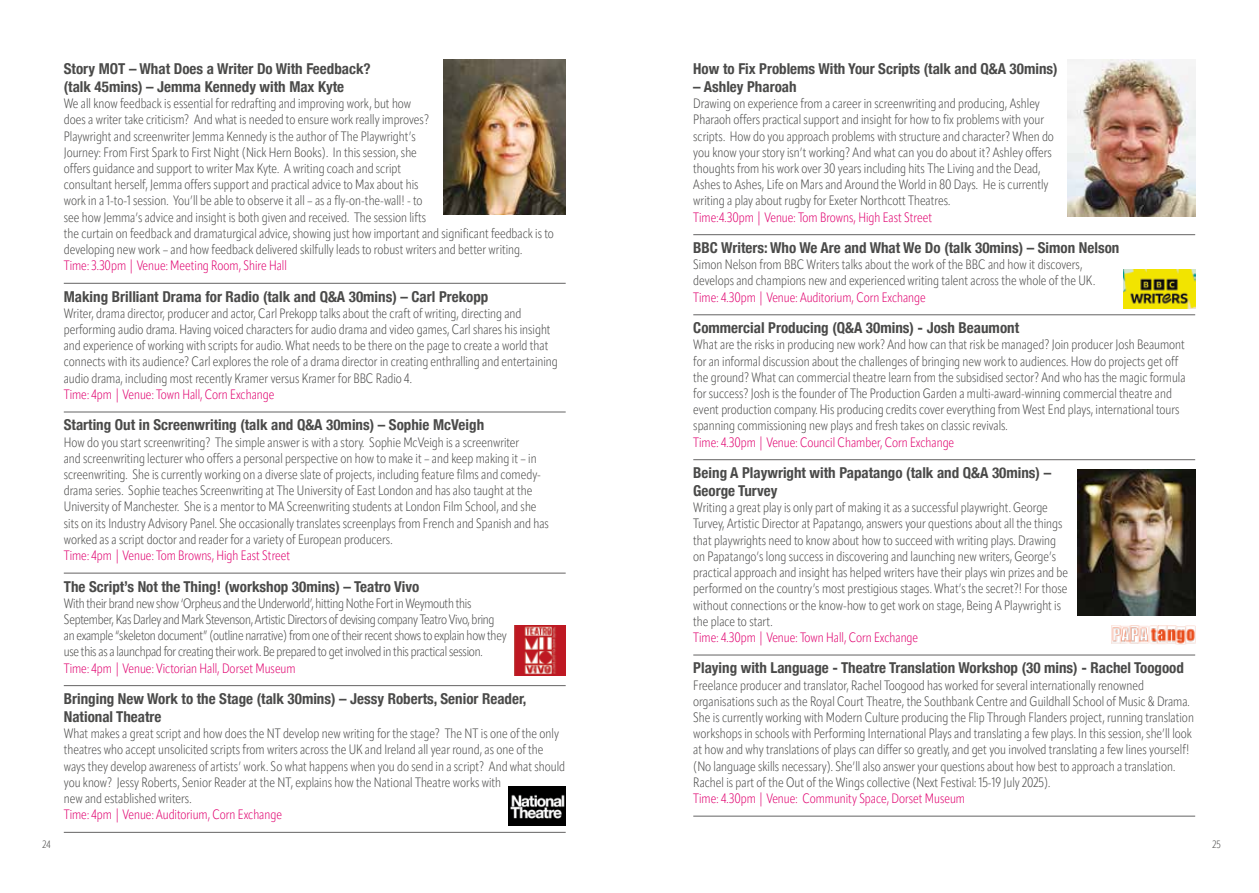
<style>
.page{position:relative;width:1259px;height:893px;background:#fff}
.page>*{position:absolute;margin:0;border:0;box-sizing:border-box;transform-origin:0 0}
.t1{font:700 condensed 15px/18px "Helvetica Neue";color:#4a4a49}
.t2{font:300 13.5px/16.2px "Apparat Cond";color:#4a4a49}
.t3{font:300 13.5px "Apparat Cond";color:#e0006f}
.t4{font:300 13.5px/16.2px "Apparat Cond";letter-spacing:-.02em;color:#4a4a49}
.t5{font:300 10.5px "Apparat Cond";color:#4a4a49}
</style>
<div class="page">
<hr style="left:64px;top:283px;width:502px;height:1px;background:#646363">
<hr style="left:64px;top:412px;width:502px;height:1px;background:#646363">
<hr style="left:64px;top:573px;width:502px;height:1px;background:#646363">
<hr style="left:64px;top:685px;width:502px;height:1px;background:#646363">
<hr style="left:64px;top:832px;width:502px;height:1px;background:#646363">
<hr style="left:693px;top:234px;width:502px;height:1px;background:#646363">
<hr style="left:693px;top:314px;width:502px;height:1px;background:#646363">
<hr style="left:693px;top:459px;width:502px;height:1px;background:#646363">
<hr style="left:693px;top:655px;width:502px;height:1px;background:#646363">
<hr style="left:693px;top:816px;width:502px;height:1px;background:#646363">
<img style="left:514px;top:625px;width:52px;height:50px">
<img style="left:444px;top:60px;width:122px;height:154px">
<img style="left:1078px;top:469px;width:117px;height:147px">
<img style="left:1111px;top:626px;width:84px;height:19px">
<img style="left:508px;top:787px;width:58px;height:39px">
<img style="left:1067px;top:60px;width:128px;height:157px">
<svg style="left:1123px;top:269px;width:72px;height:40px"></svg>
<img style="left:1123px;top:270px;width:72px;height:38px">
<p class="t1" style="left:64px;top:59px;width:308px">Story MOT – What Does a Writer Do With Feedback? (talk 45mins) – Jemma Kennedy with Max Kyte</p>
<p class="t2" style="left:64px;top:95px;width:491px">We all know feedback is essential for redrafting and improving work, but how<br>does a writer take criticism? And what is needed to ensure work really improves?<br>Playwright and screenwriter Jemma Kennedy is the author of The Playwright’s<br>Journey: From First Spark to First Night (Nick Hern Books). In this session, she<br>offers guidance and support to writer Max Kyte. A writing coach and script<br>consultant herself, Jemma offers support and practical advice to Max about his<br>work in a 1-to-1 session. You’ll be able to observe it all – as a fly-on-the-wall! - to<br>see how Jemma’s advice and insight is both given and received. The session lifts<br>the curtain on feedback and dramaturgical advice, showing just how important and significant feedback is to developing new work – and how feedback delivered skilfully leads to robust writers and better writing.</p>
<p class="t3" style="left:64px;top:257px;width:224px">Time: 3.30pm | Venue: Meeting Room, Shire Hall</p>
<p class="t1" style="left:64px;top:286px;width:426px">Making Brilliant Drama for Radio (talk and Q&amp;A 30mins) – Carl Prekopp</p>
<p class="t2" style="left:64px;top:305px;width:495px">Writer, drama director, producer and actor, Carl Prekopp talks about the craft of writing, directing and performing audio drama. Having voiced characters for audio drama and video games, Carl shares his insight and experience of working with scripts for audio. What needs to be there on the page to create a world that connects with its audience? Carl explores the role of a drama director in creating enthralling and entertaining audio drama, including most recently Kramer versus Kramer for BBC Radio 4.</p>
<p class="t3" style="left:64px;top:386px;width:212px">Time: 4pm | Venue: Town Hall, Corn Exchange</p>
<p class="t1" style="left:64px;top:415px;width:422px">Starting Out in Screenwriting (talk and Q&amp;A 30mins) – Sophie McVeigh</p>
<p class="t2" style="left:64px;top:434px;width:487px">How do you start screenwriting? The simple answer is with a story. Sophie McVeigh is a screenwriter<br>and screenwriting lecturer who offers a personal perspective on how to make it – and keep making it – in screenwriting. She is currently working on a diverse slate of projects, including feature films and comedy&shy;drama series. Sophie teaches Screenwriting at The University of East London and has also taught at the University of Manchester. She is a mentor to MA Screenwriting students at London Film School, and she sits on its Industry Advisory Panel. She occasionally translates screenplays from French and Spanish and has worked as a script doctor and reader for a variety of European producers.</p>
<p class="t3" style="left:64px;top:547px;width:228px">Time: 4pm | Venue: Tom Browns, High East Street</p>
<p class="t1" style="left:64px;top:576px;width:357px">The Script’s Not the Thing! (workshop 30mins) – Teatro Vivo</p>
<p class="t4" style="left:64px;top:595px;width:444px">With their brand new show ‘Orpheus and the Underworld’, hitting Nothe Fort in Weymouth this September, Kas Darley and Mark Stevenson, Artistic Directors of devising company Teatro Vivo, bring an example “skeleton document” (outline narrative) from one of their recent shows to explain how they use this as a launchpad for creating their work. Be prepared to get involved in this practical session.</p>
<p class="t3" style="left:64px;top:660px;width:233px">Time: 4pm | Venue: Victorian Hall, Dorset Museum</p>
<p class="t1" style="left:64px;top:689px;width:464px">Bringing New Work to the Stage (talk 30mins) – Jessy Roberts, Senior Reader,<br>National Theatre</p>
<p class="t2" style="left:64px;top:725px;width:503px">What makes a great script and how does the NT develop new writing for the stage? The NT is one of the only theatres who accept unsolicited scripts from writers across the UK and Ireland all year round, as one of the ways they develop awareness of artists’ work. So what happens when you do send in a script? And what should you know? Jessy Roberts, Senior Reader at the NT, explains how the National Theatre works with<br>new and established writers.</p>
<p class="t3" style="left:64px;top:806px;width:220px">Time: 4pm | Venue: Auditorium, Corn Exchange</p>
<p class="t1" style="left:693px;top:59px;width:366px">How to Fix Problems With Your Scripts (talk and Q&amp;A 30mins)</p>
<p class="t1" style="left:693px;top:77px;width:105px">– Ashley Pharoah</p>
<p class="t2" style="left:693px;top:95px;width:362px">Drawing on experience from a career in screenwriting and producing, Ashley Pharaoh offers practical support and insight for how to fix problems with your scripts. How do you approach problems with structure and character? When do you know your story isn’t working? And what can you do about it? Ashley offers thoughts from his work over 30 years including hits The Living and the Dead, Ashes to Ashes, Life on Mars and Around the World in 80 Days. He is currently writing a play about rugby for Exeter Northcott Theatres.</p>
<p class="t3" style="left:693px;top:209px;width:240px">Time:4.30pm | Venue: Tom Browns, High East Street</p>
<p class="t1" style="left:693px;top:238px;width:428px">BBC Writers: Who We Are and What We Do (talk 30mins) – Simon Nelson</p>
<p class="t2" style="left:693px;top:257px;width:403px">Simon Nelson from BBC Writers talks about the work of the BBC and how it discovers, develops and champions new and experienced writing talent across the whole of the UK.</p>
<p class="t3" style="left:693px;top:289px;width:234px">Time: 4.30pm | Venue: Auditorium, Corn Exchange</p>
<p class="t1" style="left:693px;top:318px;width:327px">Commercial Producing (Q&amp;A 30mins) - Josh Beaumont</p>
<p class="t2" style="left:693px;top:337px;width:494px">What are the risks in producing new work? And how can that risk be managed? Join producer Josh Beaumont for an informal discussion about the challenges of bringing new work to audiences. How do projects get off the ground? What can commercial theatre learn from the subsidised sector? And who has the magic formula for success? Josh is the founder of The Production Garden a multi-award-winning commercial theatre and event production company. His producing credits cover everything from West End plays, international tours spanning commissioning new plays and fresh takes on classic revivals.</p>
<p class="t3" style="left:693px;top:434px;width:262px">Time: 4.30pm | Venue: Council Chamber, Corn Exchange</p>
<p class="t1" style="left:693px;top:463px;width:359px">Being A Playwright with Papatango (talk and Q&amp;A 30mins) –<br>George Turvey</p>
<p class="t2" style="left:693px;top:500px;width:376px">Writing a great play is only part of making it as a successful playwright. George Turvey, Artistic Director at Papatango, answers your questions about all the things that playwrights need to know about how to succeed with writing plays. Drawing on Papatango’s long success in discovering and launching new writers, George’s practical approach and insight has helped writers have their plays win prizes and be performed on the country’s most prestigious stages. What’s the secret?! For those without connections or the know-how to get work on stage, Being A Playwright is the place to start.</p>
<p class="t3" style="left:693px;top:629px;width:226px">Time: 4.30pm | Venue: Town Hall, Corn Exchange</p>
<p class="t1" style="left:693px;top:658px;width:492px">Playing with Language - Theatre Translation Workshop (30 mins) - Rachel Toogood</p>
<p class="t2" style="left:693px;top:677px;width:502px">Freelance producer and translator, Rachel Toogood has worked for several internationally renowned organisations such as the Royal Court Theatre, the Southbank Centre and Guildhall School of Music &amp; Drama.<br>She is currently working with Modern Culture producing the Flip Through Flanders project, running translation workshops in schools with Performing International Plays and translating a few plays. In this session, she’ll look at how and why translations of plays can differ so greatly, and get you involved translating a few lines yourself! (No language skills necessary). She’ll also answer your questions about how best to approach a translation.<br>Rachel is part of the Out of the Wings collective (Next Festival: 15-19 July 2025).</p>
<p class="t3" style="left:693px;top:790px;width:273px">Time: 4.30pm | Venue: Community Space, Dorset Museum</p>
<p class="t5" style="left:43px;top:838px;width:10px">24</p>
<p class="t5" style="left:1212px;top:838px;width:10px">25</p>
</div>
